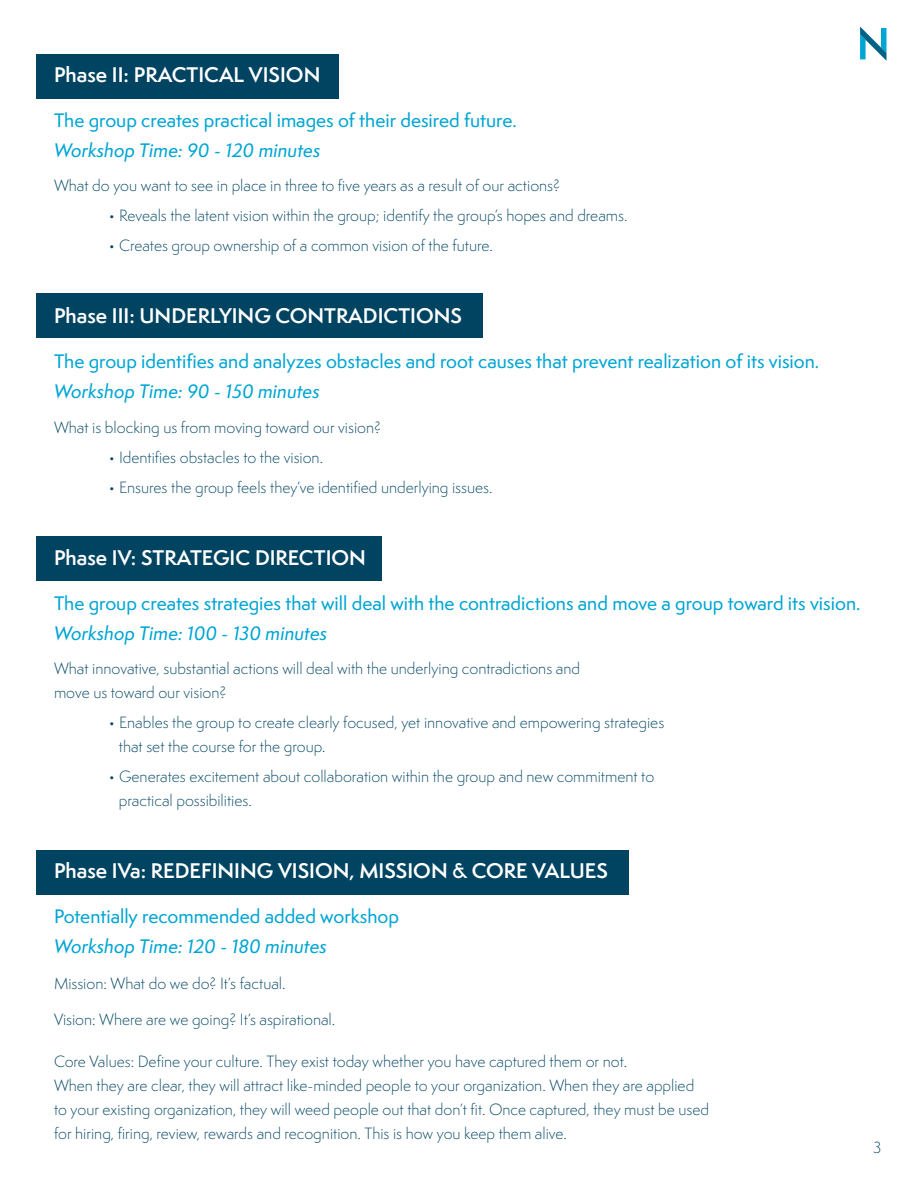
<style>
.page{position:relative;width:918px;height:1188px;background:#fff}
.page>*{position:absolute;margin:0;border:0;box-sizing:border-box;transform-origin:0 0}
.t1{font:600 19.5px "Semplicita Pro";color:#fff}
.t2{font:500 18px "Semplicita Pro";color:#01a5d4}
.t3{font:18px "Semplicita Pro Med It";color:#01a5d4}
.t4{font:300 15px/24px "Semplicita Pro";color:#004462}
</style>
<div class="page">
<div style="left:36px;top:850px;width:592px;height:45px;background:#004462"></div>
<div style="left:36px;top:536px;width:346px;height:45px;background:#004462"></div>
<div style="left:36px;top:293px;width:446px;height:45px;background:#004462"></div>
<div style="left:36px;top:54px;width:302px;height:45px;background:#004462"></div>
<svg style="left:860px;top:27px;width:26px;height:33px"></svg>
<h1 class="t1" style="left:54px;top:60px;width:268px">Phase II: PRACTICAL VISION</h1>
<p class="t2" style="left:54px;top:107px;width:464px">The group creates practical images of their desired future.</p>
<p class="t3" style="left:54px;top:137px;width:268px">Workshop Time: 90 - 120 minutes</p>
<p class="t4" style="left:54px;top:174px;width:508px">What do you want to see in place in three to five years as a result of our actions?</p>
<p class="t4" style="left:108px;top:204px;width:521px">• Reveals the latent vision within the group; identify the group’s hopes and dreams.</p>
<p class="t4" style="left:108px;top:234px;width:386px">• Creates group ownership of a common vision of the future.</p>
<h1 class="t1" style="left:54px;top:302px;width:409px">Phase III: UNDERLYING CONTRADICTIONS</h1>
<p class="t2" style="left:54px;top:349px;width:767px">The group identifies and analyzes obstacles and root causes that prevent realization of its vision.</p>
<p class="t3" style="left:54px;top:379px;width:267px">Workshop Time: 90 - 150 minutes</p>
<p class="t4" style="left:54px;top:415px;width:329px">What is blocking us from moving toward our vision?</p>
<p class="t4" style="left:108px;top:445px;width:217px">• Identifies obstacles to the vision.</p>
<p class="t4" style="left:108px;top:475px;width:386px">• Ensures the group feels they’ve identified underlying issues.</p>
<h1 class="t1" style="left:54px;top:543px;width:313px">Phase IV: STRATEGIC DIRECTION</h1>
<p class="t2" style="left:54px;top:590px;width:808px">The group creates strategies that will deal with the contradictions and move a group toward its vision.</p>
<p class="t3" style="left:54px;top:620px;width:275px">Workshop Time: 100 - 130 minutes</p>
<p class="t4" style="left:54px;top:657px;width:528px">What innovative, substantial actions will deal with the underlying contradictions and move us toward our vision?</p>
<p class="t4" style="left:119px;top:711px;width:547px;text-indent:-11px">• Enables the group to create clearly focused, yet innovative and empowering strategies that set the course for the group.</p>
<p class="t4" style="left:119px;top:765px;width:537px;text-indent:-11px">• Generates excitement about collaboration within the group and new commitment to practical possibilities.</p>
<h1 class="t1" style="left:54px;top:857px;width:556px">Phase IVa: REDEFINING VISION, MISSION &amp; CORE VALUES</h1>
<p class="t2" style="left:54px;top:904px;width:347px">Potentially recommended added workshop</p>
<p class="t3" style="left:54px;top:934px;width:274px">Workshop Time: 120 - 180 minutes</p>
<p class="t4" style="left:54px;top:972px;width:233px">Mission: What do we do? It’s factual.</p>
<p class="t4" style="left:54px;top:1008px;width:283px">Vision: Where are we going? It’s aspirational.</p>
<p class="t4" style="left:54px;top:1050px;width:657px">Core Values: Define your culture. They exist today whether you have captured them or not.<br>When they are clear, they will attract like-minded people to your organization. When they are applied to your existing organization, they will weed people out that don’t fit. Once captured, they must be used for hiring, firing, review, rewards and recognition. This is how you keep them alive.</p>
<p class="t4" style="left:873px;top:1135px;width:10px">3</p>
</div>
